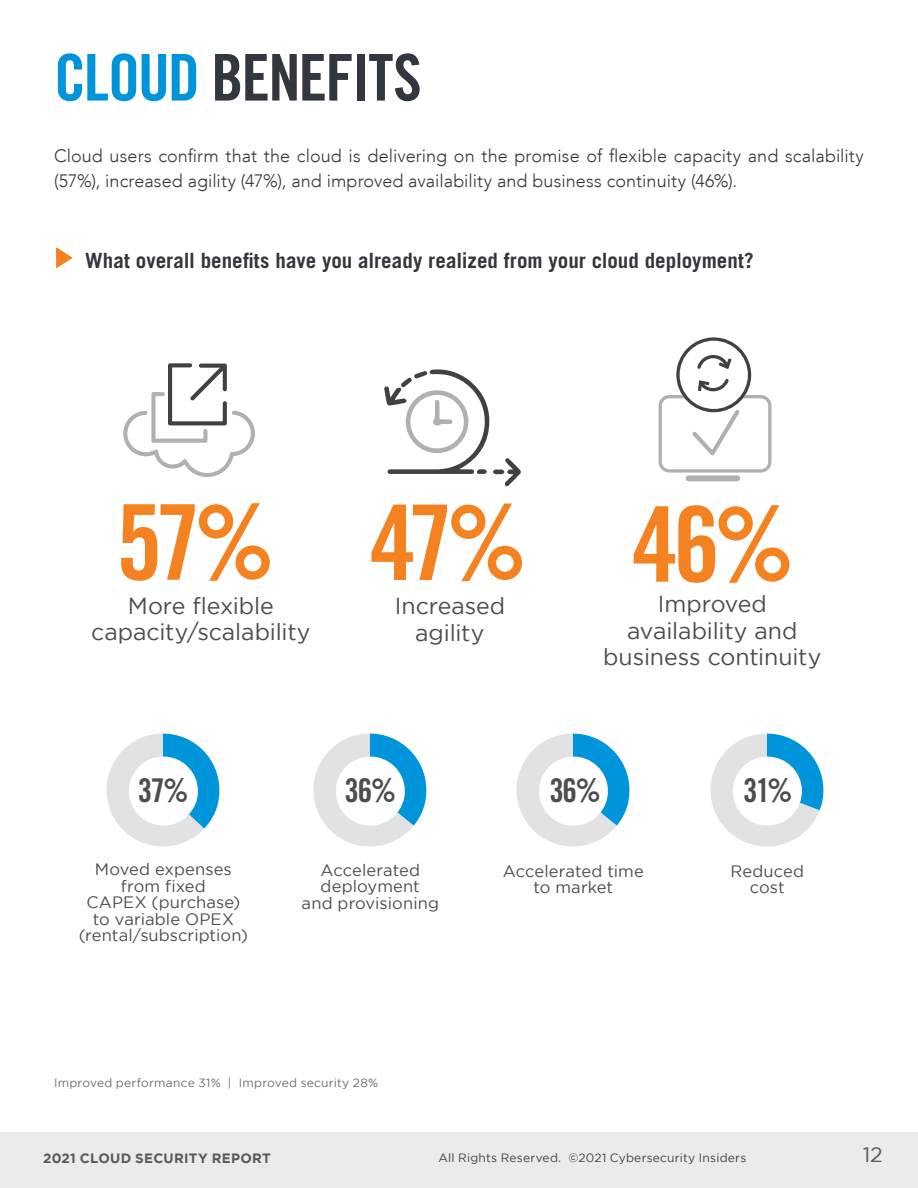
<style>
.page{position:relative;width:918px;height:1188px;background:#fff}
.page>*{position:absolute;margin:0;border:0;box-sizing:border-box;transform-origin:0 0}
.t1{font:104.55px "Trade Gothic LT Std Bd Cn 20";color:#f58220}
.t2{font:64.5px "Trade Gothic LT Std Bd Cn 20";letter-spacing:-.03em;color:#32363e}
.t3{font:32.7px "Trade Gothic LT Std Bd Cn 20";letter-spacing:-.05em;color:#4d4d4f}
.t4{font:23.1px/26.4px "Gotham";letter-spacing:-.005em;color:#4d4d4f;text-align:center}
.t5{font:700 21px "Trade Gothic LT Std";color:#32363e}
.t6{font:21px "Gotham";color:#58595b}
.t7{font:300 18px/25.5px "Avenir LT";letter-spacing:.005em;color:#32363e}
.t8{font:16.5px/16.5px "Gotham";letter-spacing:.005em;color:#4d4d4f;text-align:center}
.t9{font:700 13.5px "Gotham";letter-spacing:.02em;color:#58595b}
.t10{font:12px "Gotham";letter-spacing:.015em;color:#38434b}
.t11{font:12px "Gotham";letter-spacing:.02em;color:#6d6e71}
.s1{color:#0095da}
</style>
<div class="page">
<div style="left:0;top:1132px;width:918px;height:56px;background:#ebebec"></div>
<svg style="left:56px;top:247px;width:16px;height:21px"></svg>
<svg style="left:384px;top:369px;width:137px;height:118px"></svg>
<svg style="left:313px;top:734px;width:113px;height:113px"></svg>
<svg style="left:106px;top:734px;width:113px;height:113px"></svg>
<div style="left:129px;top:757px;width:69px;height:69px;background:#fff;border-radius:50%"></div>
<svg style="left:516px;top:734px;width:113px;height:113px"></svg>
<svg style="left:710px;top:734px;width:113px;height:113px"></svg>
<div style="left:733px;top:757px;width:69px;height:69px;background:#fff;border-radius:50%"></div>
<div style="left:686px;top:475px;width:54px;height:6px;background:#afb0b0;border-radius:3px"></div>
<svg style="left:123px;top:363px;width:132px;height:114px"></svg>
<svg style="left:659px;top:337px;width:112px;height:136px"></svg>
<h2 class="t2" style="left:54px;top:38px;width:369px"><span class="s1">CLOUD</span> BENEFITS</h2>
<p class="t7" style="left:54px;top:143px;width:811px">Cloud users confirm that the cloud is delivering on the promise of flexible capacity and scalability (57%), increased agility (47%), and improved availability and business continuity (46%).</p>
<p class="t5" style="left:85px;top:247px;width:670px">What overall benefits have you already realized from your cloud deployment?</p>
<h1 class="t1" style="left:116px;top:479px;width:161px">57%</h1>
<p class="t4" style="left:128px;top:592px;width:148px">More flexible</p>
<p class="t4" style="left:91px;top:619px;width:221px">capacity/scalability</p>
<h1 class="t1" style="left:370px;top:480px;width:426px">47% 46%</h1>
<p class="t4" style="left:395px;top:593px;width:112px">Increased agility</p>
<p class="t4" style="left:603px;top:591px;width:220px">Improved availability and business continuity</p>
<h3 class="t3" style="left:138px;top:771px;width:52px">37%</h3>
<h3 class="t3" style="left:345px;top:771px;width:53px">36%</h3>
<h3 class="t3" style="left:549px;top:771px;width:53px">36%</h3>
<h3 class="t3" style="left:743px;top:771px;width:51px">31%</h3>
<p class="t8" style="left:79px;top:861px;width:170px">Moved expenses from fixed<br>CAPEX (purchase) to variable OPEX (rental/subscription)</p>
<p class="t8" style="left:731px;top:862px;width:75px">Reduced cost</p>
<p class="t8" style="left:302px;top:861px;width:139px">Accelerated deployment<br>and provisioning</p>
<p class="t8" style="left:503px;top:862px;width:142px">Accelerated time to market</p>
<p class="t11" style="left:54px;top:1076px;width:326px">Improved performance 31% | Improved security 28%</p>
<p class="t9" style="left:43px;top:1150px;width:229px">2021 CLOUD SECURITY REPORT</p>
<p class="t10" style="left:439px;top:1151px;width:309px">All Rights Reserved. ©2021 Cybersecurity Insiders</p>
<p class="t6" style="left:863px;top:1143px;width:22px">12</p>
</div>
